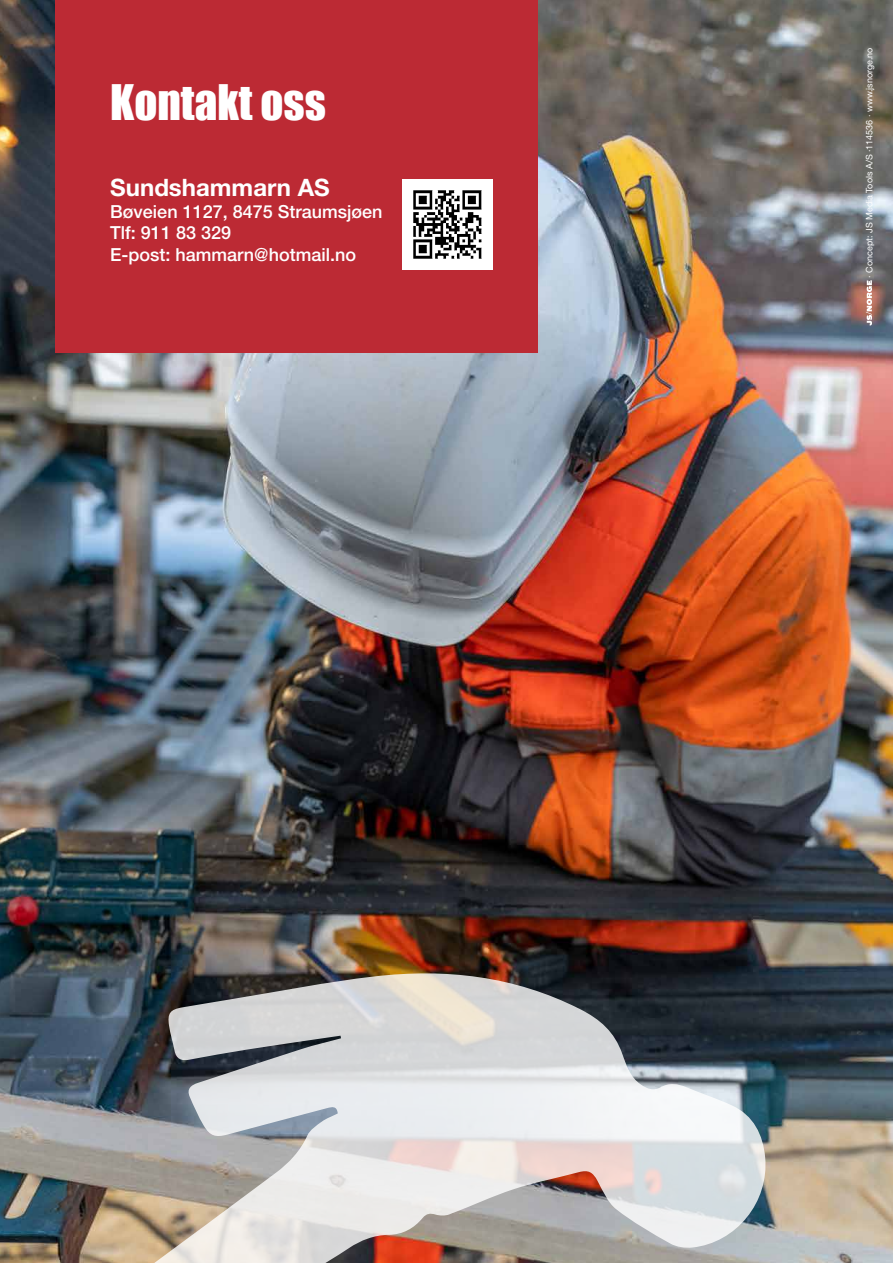
<style>
.page{position:relative;width:893px;height:1263px;background:#fff}
.page>*{position:absolute;margin:0;border:0;box-sizing:border-box;transform-origin:0 0}
.t1{font:45px "Impact";color:#fff}
.t2{font:700 24px "Helvetica Neue LT Std";color:#fff}
.t3{font:500 18px/21.6px "Helvetica Neue LT Std";color:#fff}
.t4{font:9px "Helvetica Neue LT Std";color:#fff}
</style>
<div class="page">
<img style="left:0;top:0;width:893px;height:1263px">
<div style="left:55px;top:0;width:483px;height:353px;background:#bc2a34"></div>
<img style="left:402px;top:179px;width:90px;height:90px">
<svg style="left:866px;top:280px;width:6px;height:45px"></svg>
<svg style="left:127px;top:972px;width:640px;height:291px;background:#b4b3b3"></svg>
<h1 class="t1" style="left:110px;top:68px;width:217px">Kontakt oss</h1>
<h2 class="t2" style="left:110px;top:173px;width:221px">Sundshammarn AS</h2>
<p class="t3" style="left:110px;top:200px;width:274px">Bøveien 1127, 8475 Straumsjøen<br>Tlf: 911 83 329<br>E-post: hammarn@hotmail.no</p>
<p class="t4" style="left:864px;top:278px;width:232px;rotate:-90deg">· Concept: JS Media Tools A/S ·114536 · www.jsnorge.no</p>
</div>
